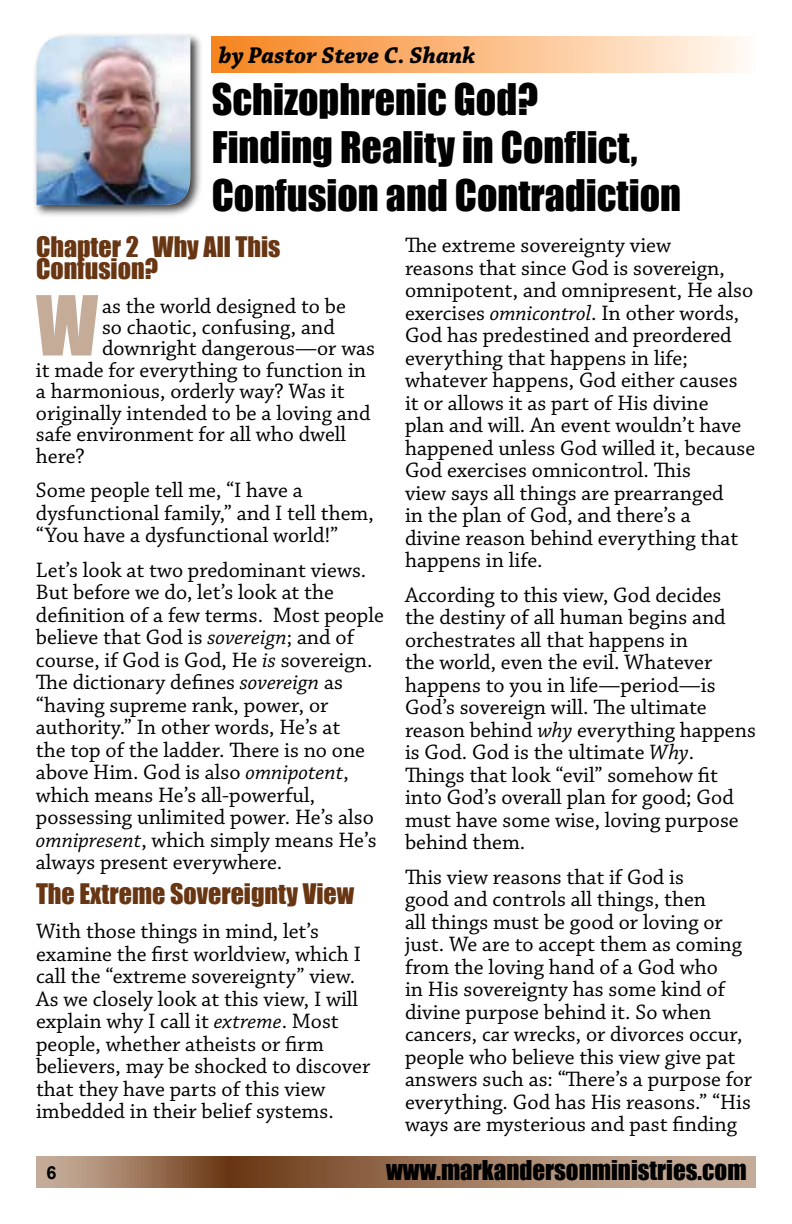
<style>
.page{position:relative;width:792px;height:1224px;background:#fff}
.page>*{position:absolute;margin:0;border:0;box-sizing:border-box;transform-origin:0 0}
.t1{font:76.4px "Impact";color:#c5ac99}
.t2{font:40px/48px "Impact";color:#000}
.t3{font:26px/22.4px "Impact";color:#683613}
.t4{font:25px "Impact";color:#000}
.t5{font:italic 700 24px "Chaparral Pro";color:#000}
.t6{font:22px/22.6px "Chaparral Pro";color:#000}
.t7{font:700 18px "Arial";color:#000}
.s1{font-style:italic}
</style>
<div class="page">
<div style="left:33px;top:33px;width:170px;height:185px;background:#000;opacity:.75"></div>
<img style="left:36px;top:36px;width:154px;height:169px">
<div style="left:212px;top:36px;width:544px;height:37px;background:linear-gradient(to right,#f6831d,#fff9f3)"></div>
<svg style="left:36px;top:1157px;width:720px;height:31px;background:#a07c62"></svg>
<p class="t5" style="left:219px;top:42px;width:258px">by Pastor Steve C. Shank</p>
<h2 class="t2" style="left:212px;top:75px;width:471px">Schizophrenic God?<br>Finding Reality in Conflict,<br>Confusion and Contradiction</h2>
<p class="t3" style="left:36px;top:234px;width:246px">Chapter 2 Why All This<br>Confusion?</p>
<h1 class="t1" style="left:36px;top:266px;width:64px">W</h1>
<p class="t6" style="left:102px;top:295px;width:245px">as the world designed to be</p>
<p class="t6" style="left:102px;top:317px;width:234px">so chaotic, confusing, and</p>
<p class="t6" style="left:102px;top:338px;width:275px">downright dangerous—or was</p>
<p class="t6" style="left:36px;top:360px;width:332px">it made for everything to function in</p>
<p class="t6" style="left:36px;top:381px;width:310px">a harmonious, orderly way? Was it</p>
<p class="t6" style="left:36px;top:403px;width:336px">originally intended to be a loving and</p>
<p class="t6" style="left:36px;top:424px;width:312px">safe environment for all who dwell</p>
<p class="t6" style="left:36px;top:446px;width:50px">here?</p>
<p class="t6" style="left:36px;top:480px;width:339px">Some people tell me, “I have a dysfunctional family,” and I tell them, “You have a dysfunctional world!”</p>
<p class="t6" style="left:36px;top:559px;width:349px">Let’s look at two predominant views.<br>But before we do, let’s look at the definition of a few terms. Most people believe that God is <span class="s1">sovereign</span>; and of course, if God is God, He <span class="s1">is</span> sovereign.<br>The dictionary defines <span class="s1">sovereign</span> as “having supreme rank, power, or authority.” In other words, He’s at<br>the top of the ladder. There is no one above Him. God is also <span class="s1">omnipotent</span>, which means He’s all-powerful, possessing unlimited power. He’s also <span class="s1">omnipresent</span>, which simply means He’s always present everywhere.</p>
<p class="t3" style="left:36px;top:882px;width:320px">The Extreme Sovereignty View</p>
<p class="t6" style="left:36px;top:921px;width:336px">With those things in mind, let’s examine the first worldview, which I call the “extreme sovereignty” view.<br>As we closely look at this view, I will explain why I call it <span class="s1">extreme</span>. Most people, whether atheists or firm believers, may be shocked to discover that they have parts of this view imbedded in their belief systems.</p>
<p class="t6" style="left:405px;top:235px;width:352px">The extreme sovereignty view<br>reasons that since God is sovereign, omnipotent, and omnipresent, He also exercises <span class="s1">omnicontrol</span>. In other words, God has predestined and preordered everything that happens in life; whatever happens, God either causes it or allows it as part of His divine<br>plan and will. An event wouldn’t have happened unless God willed it, because God exercises omnicontrol. This<br>view says all things are prearranged<br>in the plan of God, and there’s a<br>divine reason behind everything that happens in life.</p>
<p class="t6" style="left:405px;top:584px;width:352px">According to this view, God decides the destiny of all human begins and orchestrates all that happens in<br>the world, even the evil. Whatever happens to you in life—period—is<br>God’s sovereign will. The ultimate reason behind <span class="s1">why</span> everything happens is God. God is the ultimate <span class="s1">Why</span>.<br>Things that look “evil” somehow fit into God’s overall plan for good; God must have some wise, loving purpose behind them.</p>
<p class="t6" style="left:405px;top:867px;width:349px">This view reasons that if God is<br>good and controls all things, then<br>all things must be good or loving or just. We are to accept them as coming from the loving hand of a God who<br>in His sovereignty has some kind of divine purpose behind it. So when cancers, car wrecks, or divorces occur, people who believe this view give pat answers such as: “There’s a purpose for everything. God has His reasons.” “His ways are mysterious and past finding</p>
<p class="t7" style="left:47px;top:1161px;width:12px">6</p>
<p class="t4" style="left:386px;top:1151px;width:362px">www.markandersonministries.com</p>
</div>
